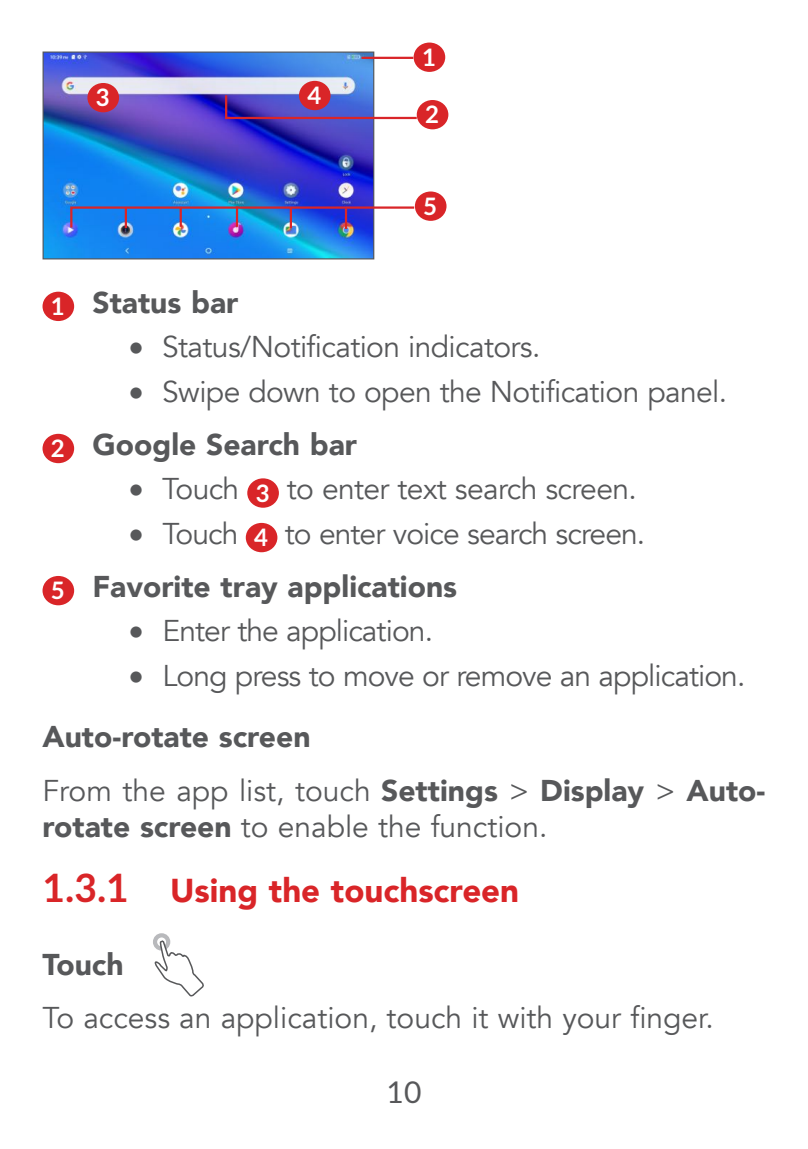
<style>
.page{position:relative;width:808px;height:1149px;background:#fff}
.page>*{position:absolute;margin:0;border:0;box-sizing:border-box;transform-origin:0 0}
.t1{font:900 33px "Avenir";color:#d92528}
.t2{font:30px/53.1px "Avenir";letter-spacing:-.02em;color:#57585a}
.t3{font:30px/36px "Avenir";color:#57585a}
.t4{font:900 30px "Avenir";color:#57585a}
.t5{font:30px "Lato";color:#57585a}
.t6{font:700 24px "Lato";color:#fff}
.s1{font-family:"Lato"}
.s2{font-weight:900}
.s3{font-family:"Lato";font-weight:700;font-size:39px}
</style>
<div class="page">
<img style="left:45px;top:53px;width:327px;height:204px">
<div style="left:43px;top:51px;width:331px;height:208px;border:1px solid #57585a"></div>
<div style="left:414px;top:43px;width:31px;height:29px;background:#d92528;border-radius:50%"></div>
<hr style="left:361px;top:57px;width:52px;height:2px;background:#d92528">
<img style="left:69px;top:205px;width:347px;height:25px">
<svg style="left:224px;top:93px;width:195px;height:27px"></svg>
<div style="left:87px;top:83px;width:32px;height:29px;background:#d92528;border-radius:50%"></div>
<div style="left:415px;top:191px;width:31px;height:30px;background:#d92528;border-radius:50%"></div>
<div style="left:43px;top:291px;width:31px;height:30px;background:#d92528;border-radius:50%"></div>
<div style="left:43px;top:433px;width:31px;height:30px;background:#d92528;border-radius:50%"></div>
<div style="left:247px;top:478px;width:32px;height:29px;background:#d92528;border-radius:50%"></div>
<div style="left:246px;top:522px;width:31px;height:30px;background:#d92528;border-radius:50%"></div>
<div style="left:43px;top:575px;width:31px;height:30px;background:#d92528;border-radius:50%"></div>
<div style="left:153px;top:932px;width:17px;height:18px;border:4px solid #b8b9bc;border-radius:50%"></div>
<svg style="left:154px;top:935px;width:50px;height:62px"></svg>
<hr style="left:236px;top:206px;width:2px;height:21px;background:#d92528">
<hr style="left:345px;top:208px;width:2px;height:21px;background:#d92528">
<div style="left:417px;top:100px;width:31px;height:29px;background:#d92528;border-radius:50%"></div>
<div style="left:299px;top:81px;width:32px;height:29px;background:#d92528;border-radius:50%"></div>
<p class="t6" style="left:96px;top:80px;width:15px">3</p>
<p class="t6" style="left:307px;top:78px;width:15px">4</p>
<p class="t6" style="left:422px;top:39px;width:15px">1</p>
<p class="t6" style="left:425px;top:97px;width:15px">2</p>
<p class="t6" style="left:423px;top:188px;width:15px">5</p>
<p class="t4" style="left:51px;top:276px;width:189px"><sub>1</sub> Status bar</p>
<p class="t2" style="left:128px;top:320px;width:414px"><span class="s1">•</span> Status/Notification indicators.</p>
<p class="t2" style="left:51px;top:365px;width:678px;text-indent:77px"><span class="s1">•</span> Swipe down to open the Notification panel.<br><sub>2</sub> <span class="s2">Google Search bar</span></p>
<p class="t2" style="left:128px;top:462px;width:511px"><span class="s1">•</span> Touch <sub>3</sub> to enter text search screen.</p>
<p class="t2" style="left:51px;top:507px;width:596px;text-indent:77px"><span class="s1">•</span> Touch <sub>4</sub> to enter voice search screen.<br><sub>5</sub> <span class="s2">Favorite tray applications</span></p>
<p class="t2" style="left:128px;top:604px;width:307px"><span class="s1">•</span> Enter the application.</p>
<p class="t2" style="left:43px;top:645px;width:704px;line-height:61.5px;text-indent:85px"><span class="s1">•</span> Long press to move or remove an application.<br><span class="s2">Auto-rotate screen</span></p>
<p class="t3" style="left:43px;top:772px;width:724px">From the app list, touch <span class="s2">Settings</span> &gt; <span class="s2">Display</span> &gt; <span class="s2">Auto&shy;rotate screen</span> to enable the function.</p>
<p class="t1" style="left:43px;top:861px;width:478px"><span class="s3">1.3.1</span> Using the touchscreen</p>
<p class="t4" style="left:43px;top:938px;width:83px">Touch</p>
<p class="t3" style="left:43px;top:1000px;width:673px">To access an application, touch it with your finger.</p>
<p class="t5" style="left:387px;top:1070px;width:36px">10</p>
</div>
